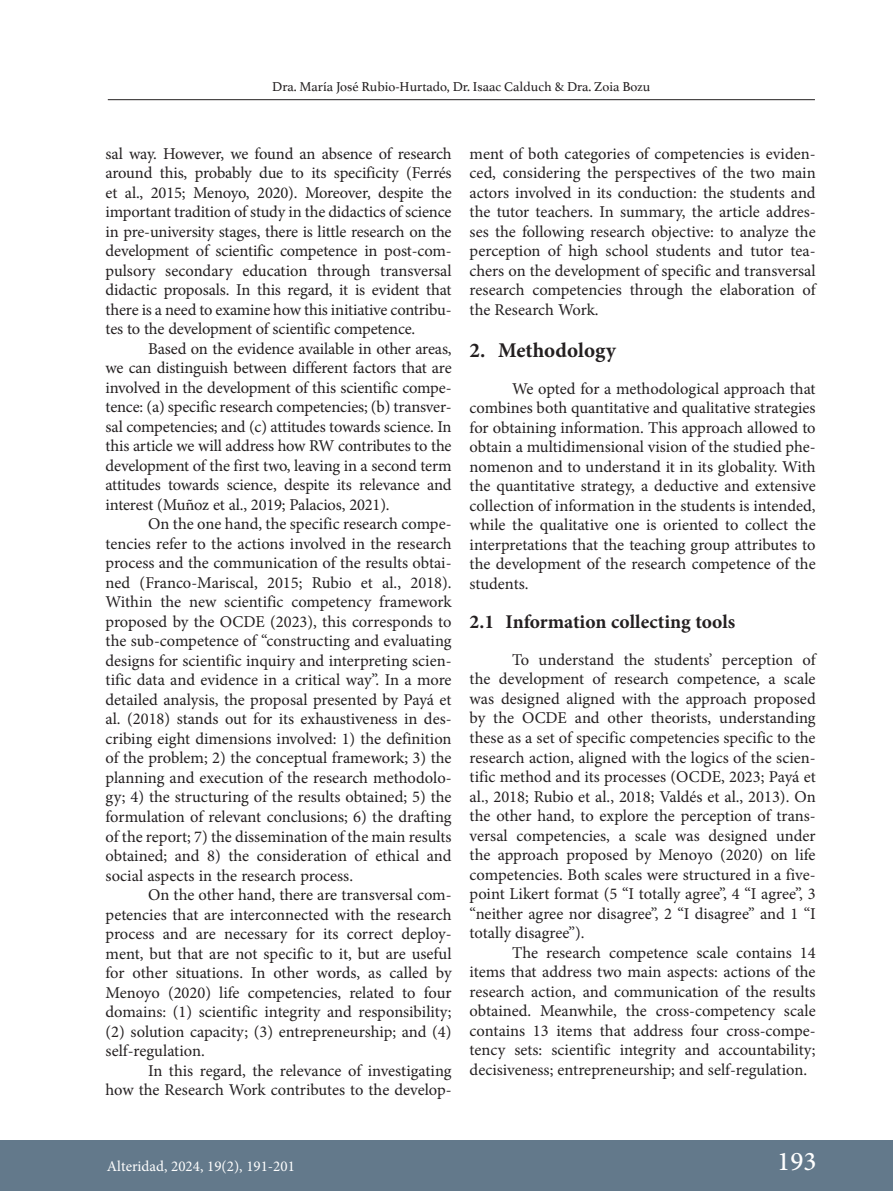
<style>
.page{position:relative;width:893px;height:1191px;background:#fff}
.page>*{position:absolute;margin:0;border:0;box-sizing:border-box;transform-origin:0 0}
.t1{font:500 27px "Minion Pro";color:#fff}
._1_ok{font:700 21px "Minion Pro";color:#231f20}
._1_1{font:700 19.5px "Minion Pro";color:#231f20}
.Párrafo{font:16.5px/19.5px "Minion Pro";letter-spacing:-.005em;color:#231f20;text-align:justify}
.t2{font:15px "Minion Pro";color:#fff}
.t3{font:13.5px "Athelas";color:#231f20}
</style>
<div class="page">
<hr style="left:108px;top:99px;width:707px;height:1px;background:#231f20">
<div style="left:1px;top:1140px;width:892px;height:51px;background:#63798b"></div>
<p class="t3" style="left:272px;top:76px;width:380px">Dra. María José Rubio-Hurtado, Dr. Isaac Calduch &amp; Dra. Zoia Bozu</p>
<p class="Párrafo" style="left:106px;top:144px;width:348px">sal way. However, we found an absence of research around this, probably due to its specificity (Ferrés et al., 2015; Menoyo, 2020). Moreover, despite the important tradition of study in the didactics of science in pre-university stages, there is little research on the development of scientific competence in post-com&shy;pulsory secondary education through transversal didactic proposals. In this regard, it is evident that there is a need to examine how this initiative contribu&shy;tes to the development of scientific competence.</p>
<p class="Párrafo" style="left:106px;top:339px;width:348px;text-indent:43px">Based on the evidence available in other areas, we can distinguish between different factors that are involved in the development of this scientific compe&shy;tence: (a) specific research competencies; (b) transver&shy;sal competencies; and (c) attitudes towards science. In this article we will address how RW contributes to the development of the first two, leaving in a second term attitudes towards science, despite its relevance and interest (Muñoz et al., 2019; Palacios, 2021).</p>
<p class="Párrafo" style="left:106px;top:514px;width:348px;text-indent:43px">On the one hand, the specific research compe&shy;tencies refer to the actions involved in the research process and the communication of the results obtai&shy;ned (Franco-Mariscal, 2015; Rubio et al., 2018).<br>Within the new scientific competency framework proposed by the OCDE (2023), this corresponds to the sub-competence of “constructing and evaluating designs for scientific inquiry and interpreting scien&shy;tific data and evidence in a critical way”. In a more detailed analysis, the proposal presented by Payá et al. (2018) stands out for its exhaustiveness in des&shy;cribing eight dimensions involved: 1) the definition of the problem; 2) the conceptual framework; 3) the planning and execution of the research methodolo&shy;gy; 4) the structuring of the results obtained; 5) the formulation of relevant conclusions; 6) the drafting of the report; 7) the dissemination of the main results obtained; and 8) the consideration of ethical and social aspects in the research process.</p>
<p class="Párrafo" style="left:106px;top:885px;width:348px;text-indent:43px">On the other hand, there are transversal com&shy;petencies that are interconnected with the research process and are necessary for its correct deploy&shy;ment, but that are not specific to it, but are useful for other situations. In other words, as called by Menoyo (2020) life competencies, related to four domains: (1) scientific integrity and responsibility; (2) solution capacity; (3) entrepreneurship; and (4) self-regulation.</p>
<p class="Párrafo" style="left:106px;top:1060px;width:348px;text-align:right">In this regard, the relevance of investigating<br>how the Research Work contributes to the develop-</p>
<p class="Párrafo" style="left:470px;top:144px;width:348px">ment of both categories of competencies is eviden&shy;ced, considering the perspectives of the two main actors involved in its conduction: the students and the tutor teachers. In summary, the article addres&shy;ses the following research objective: to analyze the perception of high school students and tutor tea&shy;chers on the development of specific and transversal research competencies through the elaboration of the Research Work.</p>
<p class="_1_ok" style="left:470px;top:336px;width:148px">2. Methodology</p>
<p class="Párrafo" style="left:470px;top:379px;width:348px;text-indent:43px">We opted for a methodological approach that combines both quantitative and qualitative strategies for obtaining information. This approach allowed to obtain a multidimensional vision of the studied phe&shy;nomenon and to understand it in its globality. With the quantitative strategy, a deductive and extensive collection of information in the students is intended, while the qualitative one is oriented to collect the interpretations that the teaching group attributes to the development of the research competence of the students.</p>
<p class="_1_1" style="left:470px;top:608px;width:267px">2.1 Information collecting tools</p>
<p class="Párrafo" style="left:470px;top:650px;width:348px;text-indent:43px">To understand the students’ perception of the development of research competence, a scale was designed aligned with the approach proposed by the OCDE and other theorists, understanding these as a set of specific competencies specific to the research action, aligned with the logics of the scien&shy;tific method and its processes (OCDE, 2023; Payá et al., 2018; Rubio et al., 2018; Valdés et al., 2013). On the other hand, to explore the perception of trans&shy;versal competencies, a scale was designed under the approach proposed by Menoyo (2020) on life competencies. Both scales were structured in a five&shy;point Likert format (5 “I totally agree”, 4 “I agree”, 3 “neither agree nor disagree”, 2 “I disagree” and 1 “I totally disagree”).</p>
<p class="Párrafo" style="left:470px;top:942px;width:348px;text-indent:43px">The research competence scale contains 14 items that address two main aspects: actions of the research action, and communication of the results obtained. Meanwhile, the cross-competency scale contains 13 items that address four cross-compe&shy;tency sets: scientific integrity and accountability; decisiveness; entrepreneurship; and self-regulation.</p>
<p class="t2" style="left:107px;top:1156px;width:189px">Alteridad, 2024, 19(2), 191-201</p>
<h1 class="t1" style="left:777px;top:1143px;width:41px">193</h1>
</div>
